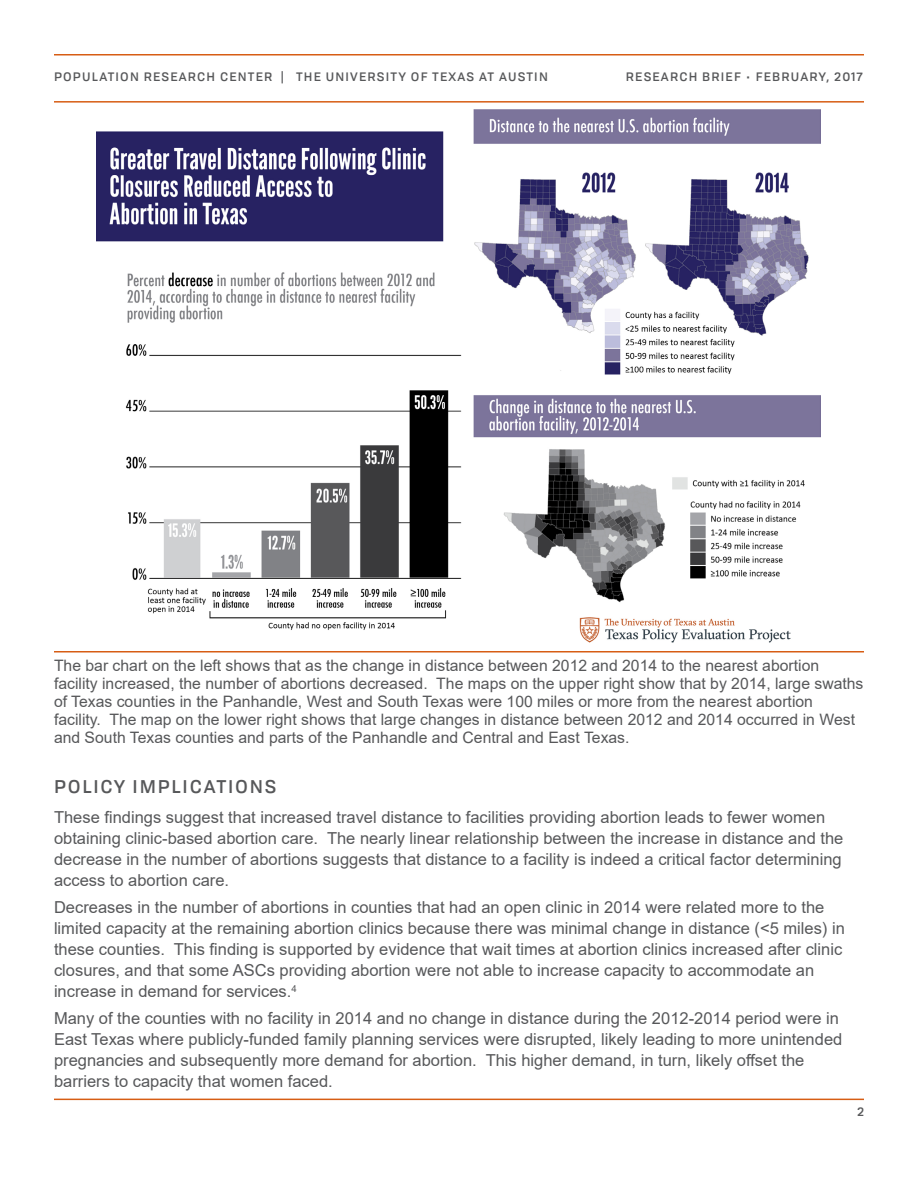
<style>
.page{position:relative;width:918px;height:1188px;background:#fff}
.page>*{position:absolute;margin:0;border:0;box-sizing:border-box;transform-origin:0 0}
.t1{font:500 18px "Tofino";letter-spacing:.1em;color:#57585a}
.t2{font:16.5px/21px "Arial";color:#57585a}
.t3{font:15.75px/18px "Arial";color:#57585a}
.t4{font:500 12px "Tofino";letter-spacing:.1em;color:#57585a}
</style>
<div class="page">
<hr style="left:54px;top:651px;width:810px;height:1px;background:#d75d14">
<hr style="left:54px;top:54px;width:810px;height:2px;background:#d75d14">
<hr style="left:54px;top:101px;width:810px;height:2px;background:#d75d14">
<hr style="left:54px;top:1099px;width:810px;height:1px;background:#d75d14">
<img style="left:96px;top:109px;width:724px;height:534px">
<p class="t4" style="left:54px;top:67px;width:495px">POPULATION RESEARCH CENTER | THE UNIVERSITY OF TEXAS AT AUSTIN</p>
<p class="t4" style="left:626px;top:67px;width:238px">RESEARCH BRIEF • FEBRUARY, 2017</p>
<p class="t3" style="left:54px;top:657px;width:811px">The bar chart on the left shows that as the change in distance between 2012 and 2014 to the nearest abortion facility increased, the number of abortions decreased. The maps on the upper right show that by 2014, large swaths of Texas counties in the Panhandle, West and South Texas were 100 miles or more from the nearest abortion facility. The map on the lower right shows that large changes in distance between 2012 and 2014 occurred in West and South Texas counties and parts of the Panhandle and Central and East Texas.</p>
<p class="t1" style="left:54px;top:773px;width:224px">POLICY IMPLICATIONS</p>
<p class="t2" style="left:54px;top:807px;width:791px">These findings suggest that increased travel distance to facilities providing abortion leads to fewer women obtaining clinic-based abortion care. The nearly linear relationship between the increase in distance and the decrease in the number of abortions suggests that distance to a facility is indeed a critical factor determining access to abortion care.</p>
<p class="t2" style="left:54px;top:897px;width:792px">Decreases in the number of abortions in counties that had an open clinic in 2014 were related more to the limited capacity at the remaining abortion clinics because there was minimal change in distance (&lt;5 miles) in these counties. This finding is supported by evidence that wait times at abortion clinics increased after clinic closures, and that some ASCs providing abortion were not able to increase capacity to accommodate an increase in demand for services.<sup>4</sup></p>
<p class="t2" style="left:54px;top:1008px;width:790px">Many of the counties with no facility in 2014 and no change in distance during the 2012-2014 period were in East Texas where publicly-funded family planning services were disrupted, likely leading to more unintended pregnancies and subsequently more demand for abortion. This higher demand, in turn, likely offset the barriers to capacity that women faced.</p>
<p class="t4" style="left:857px;top:1103px;width:8px">2</p>
</div>
